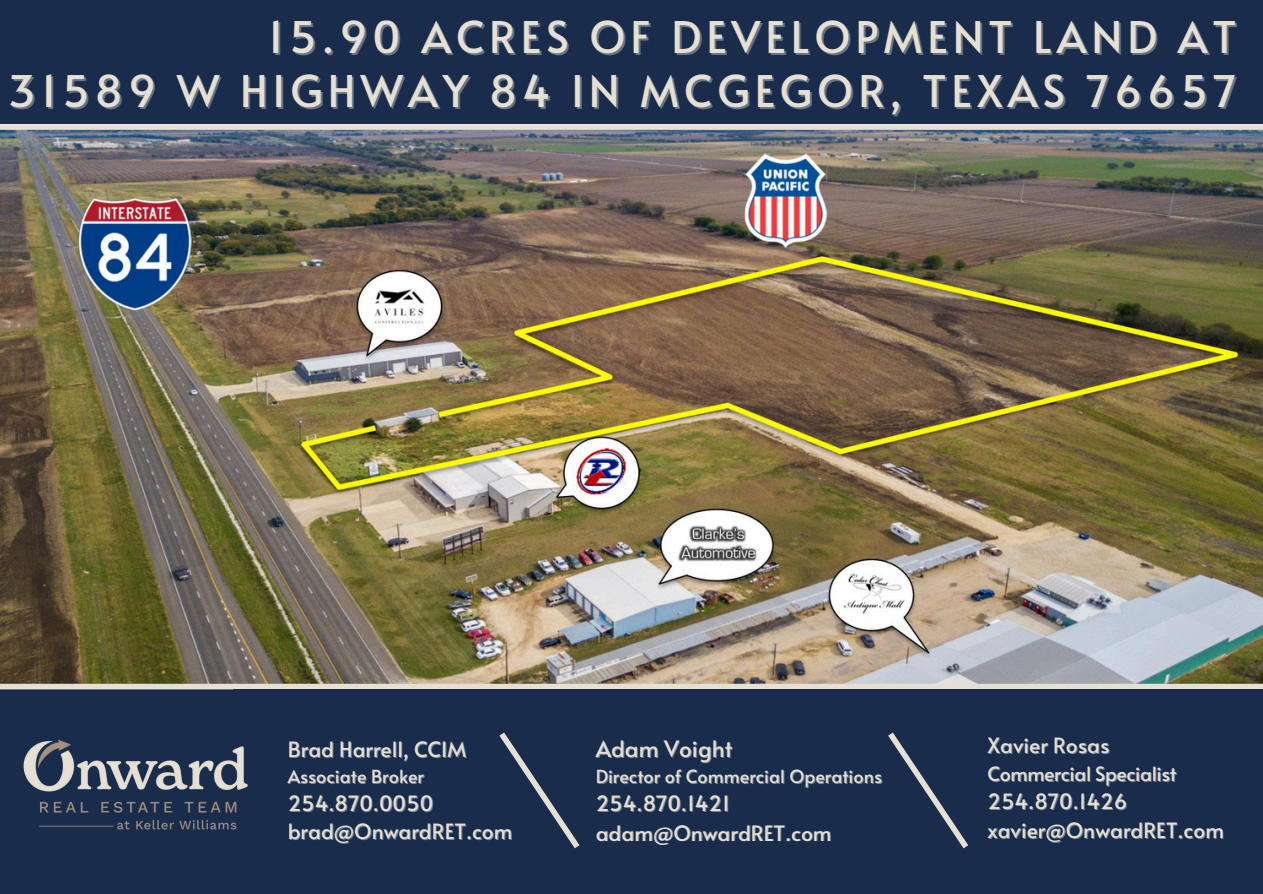
<style>
.page{position:relative;width:1263px;height:894px;background:#fff}
.page>*{position:absolute;margin:0;border:0;box-sizing:border-box;transform-origin:0 0}
.t1{font:51px "Alata";letter-spacing:.115em;color:#e6e0d4}
.t2{font:43.5px "Alata";letter-spacing:.115em;color:#e6e0d4}
.t3{font:22.5px "Alata";color:#e6e0d4}
.t4{font:21px "Alata";color:#e6e0d4}
.t5{font:19.5px "Alata";letter-spacing:-.02em;color:#e6e0d4}
.t6{font:18px "Alata";color:#e6e0d4}
.s1{color:rgb(230 224 212/.4)}
</style>
<div class="page">
<img style="left:0;top:130px;width:1263px;height:553px">
<div style="left:0;top:689px;width:1263px;height:204px;background:#192c4c"></div>
<div style="left:0;top:0;width:1263px;height:124px;background:#192c4c"></div>
<div style="left:0;top:683px;width:1263px;height:6px;background:#e6e0d4"></div>
<div style="left:0;top:124px;width:1263px;height:6px;background:#e6e0d4"></div>
<img style="left:23px;top:739px;width:225px;height:91px">
<svg style="left:499px;top:732px;width:81px;height:117px"></svg>
<svg style="left:888px;top:732px;width:81px;height:117px"></svg>
<p class="t1" style="left:198px;top:-1px;width:1069px">0.898 ACRES AT 1724 SCOTT BLVD I<span class="s1">N</span></p>
<h1 class="t1" style="left:852px;top:54px;width:412px">TEMPLE, TEXAS</h1>
<p class="t2" style="left:268px;top:5px;width:970px">15.90 ACRES OF DEVELOPMENT LAND AT</p>
<p class="t2" style="left:8px;top:59px;width:1230px">31589 W HIGHWAY 84 IN MCGEGOR, TEXAS 76657</p>
<h2 class="t4" style="left:288px;top:733px;width:180px">Brad Harrell, CCIM</h2>
<p class="t6" style="left:288px;top:762px;width:138px">Associate Broker</p>
<p class="t4" style="left:288px;top:787px;width:147px">254.870.0050</p>
<p class="t4" style="left:288px;top:815px;width:226px">brad@OnwardRET.com</p>
<p class="t3" style="left:596px;top:732px;width:138px">Adam Voight</p>
<p class="t6" style="left:596px;top:763px;width:288px">Director of Commercial Operations</p>
<h3 class="t4" style="left:596px;top:787px;width:136px">254.870.1421</h3>
<p class="t4" style="left:596px;top:817px;width:237px">adam@OnwardRET.com</p>
<h3 class="t4" style="left:987px;top:729px;width:124px">Xavier Rosas</h3>
<p class="t5" style="left:987px;top:759px;width:191px">Commercial Specialist</p>
<p class="t4" style="left:987px;top:785px;width:141px">254.870.1426</p>
<p class="t4" style="left:987px;top:814px;width:238px">xavier@OnwardRET.com</p>
</div>
